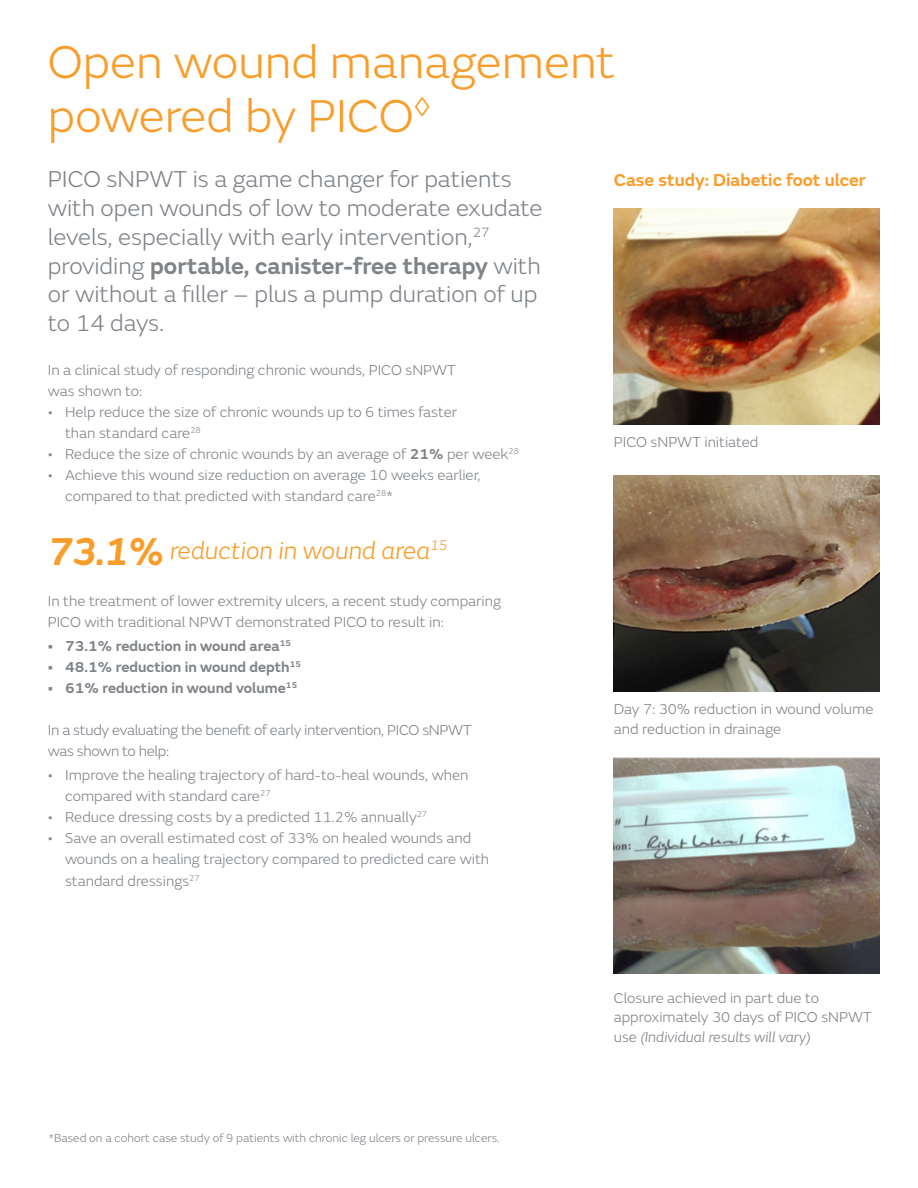
<style>
.page{position:relative;width:918px;height:1188px;background:#fff}
.page>*{position:absolute;margin:0;border:0;box-sizing:border-box;transform-origin:0 0}
.t1{font:300 48px/54px "SN Emeric";color:#f99d2a}
.t2{font:italic 300 25.5px "SN Emeric";color:#f99d2a}
.t3{font:300 24px/28.8px "SN Emeric";color:#7f8388}
.t4{font:600 18px "SN Emeric";color:#f99d2a}
.t5{font:300 15px/21px "SN Emeric";color:#7f8388}
.t6{font:600 15px "SN Emeric";color:#7f8388}
.t7{font:300 15px/21px "SN Emeric";letter-spacing:-.02em;color:#7f8388}
.t8{font:300 12px "SN Emeric";color:#7f8388}
.s1{font-weight:600}
.s2{font-weight:600;font-size:40.5px}
.s3{font-style:italic}
</style>
<div class="page">
<img style="left:614px;top:476px;width:265px;height:216px">
<img style="left:614px;top:209px;width:265px;height:216px">
<img style="left:614px;top:758px;width:265px;height:216px">
<p class="t1" style="left:48px;top:35px;width:569px">Open wound management powered by PICO<sup>◊</sup></p>
<p class="t3" style="left:48px;top:165px;width:496px">PICO sNPWT is a game changer for patients with open wounds of low to moderate exudate levels, especially with early intervention,<sup>27 </sup>providing <span class="s1">portable, canister-free therapy</span> with or without a filler – plus a pump duration of up to 14 days.</p>
<p class="t5" style="left:48px;top:359px;width:410px;line-height:21.6px">In a clinical study of responding chronic wounds, PICO sNPWT was shown to:</p>
<p class="t5" style="left:65px;top:402px;width:394px;text-indent:-17px">• Help reduce the size of chronic wounds up to 6 times faster than standard care<sup>28</sup></p>
<p class="t5" style="left:48px;top:444px;width:473px">• Reduce the size of chronic wounds by an average of <span class="s1">21%</span> per week<sup>28</sup></p>
<p class="t5" style="left:65px;top:465px;width:417px;text-indent:-17px">• Achieve this wound size reduction on average 10 weeks earlier, compared to that predicted with standard care<sup>28</sup>*</p>
<p class="t4" style="left:614px;top:168px;width:254px">Case study: Diabetic foot ulcer</p>
<p class="t5" style="left:614px;top:431px;width:146px">PICO sNPWT initiated</p>
<p class="t2" style="left:48px;top:535px;width:401px"><span class="s2">73.1%</span> reduction in wound area<sup>15</sup></p>
<p class="t5" style="left:48px;top:591px;width:455px">In the treatment of lower extremity ulcers, a recent study comparing<br>PICO with traditional NPWT demonstrated PICO to result in:</p>
<p class="t6" style="left:48px;top:637px;width:245px">• 73.1% reduction in wound area<sup>15</sup></p>
<p class="t6" style="left:48px;top:658px;width:255px">• 48.1% reduction in wound depth<sup>15</sup></p>
<p class="t6" style="left:48px;top:679px;width:251px">• 61% reduction in wound volume<sup>15</sup></p>
<p class="t7" style="left:48px;top:720px;width:425px">In a study evaluating the benefit of early intervention, PICO sNPWT was shown to help:</p>
<p class="t5" style="left:65px;top:765px;width:405px;text-indent:-17px">• Improve the healing trajectory of hard-to-heal wounds, when compared with standard care<sup>27</sup></p>
<p class="t5" style="left:48px;top:807px;width:381px">• Reduce dressing costs by a predicted 11.2% annually<sup>27</sup></p>
<p class="t5" style="left:65px;top:828px;width:426px;text-indent:-17px">• Save an overall estimated cost of 33% on healed wounds and wounds on a healing trajectory compared to predicted care with standard dressings<sup>27</sup></p>
<p class="t8" style="left:49px;top:1131px;width:452px">*Based on a cohort case study of 9 patients with chronic leg ulcers or pressure ulcers.</p>
<p class="t5" style="left:614px;top:699px;width:261px;line-height:19.5px">Day 7: 30% reduction in wound volume and reduction in drainage</p>
<p class="t5" style="left:614px;top:988px;width:259px;line-height:19.5px">Closure achieved in part due to approximately 30 days of PICO sNPWT use <span class="s3">(Individual results will vary)</span></p>
</div>
